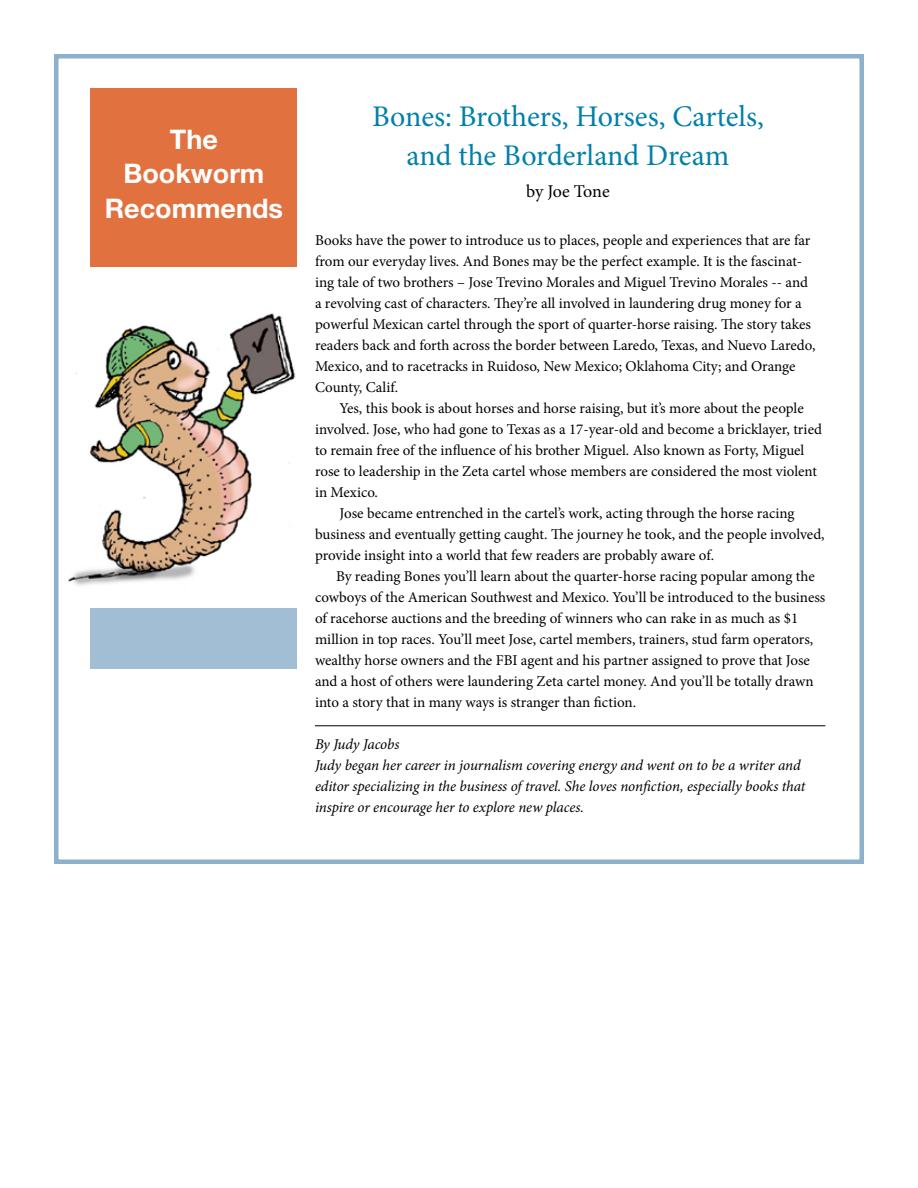
<style>
.page{position:relative;width:918px;height:1188px;background:#fff}
.page>*{position:absolute;margin:0;border:0;box-sizing:border-box;transform-origin:0 0}
.t1{font:30px/39px "Minion Pro";letter-spacing:-.005em;color:#0080aa;text-align:center}
.t2{font:700 27px/34.5px "Helvetica Neue LT Std";color:#fff;text-align:center}
.t3{font:18px "Minion Pro";letter-spacing:-.015em;color:#000}
.t4{font:15px/21px "Minion Pro";color:#000}
.t5{font:italic 15px/21px "Minion Pro";letter-spacing:-.01em;color:#000}
</style>
<div class="page">
<div style="left:54px;top:54px;width:810px;height:810px;border:4px solid #8db1cd"></div>
<div style="left:91px;top:88px;width:206px;height:178px;background:#e1723f"></div>
<div style="left:91px;top:608px;width:206px;height:61px;background:#a2bed5"></div>
<hr style="left:315px;top:725px;width:510px;height:1px;background:#000">
<img style="left:68px;top:313px;width:228px;height:273px">
<h2 class="t2" style="left:105px;top:121px;width:180px">The<br>Bookworm<br>Recommends</h2>
<h1 class="t1" style="left:372px;top:97px;width:393px">Bones: Brothers, Horses, Cartels, and the Borderland Dream</h1>
<p class="t3" style="left:526px;top:179px;width:85px">by Joe Tone</p>
<p class="t4" style="left:315px;top:230px;width:502px">Books have the power to introduce us to places, people and experiences that are far from our everyday lives. And Bones may be the perfect example. It is the fascinat&shy;ing tale of two brothers – Jose Trevino Morales and Miguel Trevino Morales -- and a revolving cast of characters. They’re all involved in laundering drug money for a powerful Mexican cartel through the sport of quarter-horse raising. The story takes readers back and forth across the border between Laredo, Texas, and Nuevo Laredo, Mexico, and to racetracks in Ruidoso, New Mexico; Oklahoma City; and Orange County, Calif.</p>
<p class="t4" style="left:339px;top:398px;width:466px">Yes, this book is about horses and horse raising, but it’s more about the people</p>
<p class="t4" style="left:315px;top:419px;width:509px">involved. Jose, who had gone to Texas as a 17-year-old and become a bricklayer, tried</p>
<p class="t4" style="left:315px;top:440px;width:491px">to remain free of the influence of his brother Miguel. Also known as Forty, Miguel</p>
<p class="t4" style="left:315px;top:461px;width:504px">rose to leadership in the Zeta cartel whose members are considered the most violent</p>
<p class="t4" style="left:315px;top:482px;width:65px">in Mexico.</p>
<p class="t4" style="left:339px;top:503px;width:457px">Jose became entrenched in the cartel’s work, acting through the horse racing</p>
<p class="t4" style="left:315px;top:524px;width:511px">business and eventually getting caught. The journey he took, and the people involved,</p>
<p class="t4" style="left:315px;top:545px;width:401px">provide insight into a world that few readers are probably aware of.</p>
<p class="t4" style="left:336px;top:566px;width:480px">By reading Bones you’ll learn about the quarter-horse racing popular among the</p>
<p class="t4" style="left:315px;top:587px;width:512px">cowboys of the American Southwest and Mexico. You’ll be introduced to the business</p>
<p class="t4" style="left:315px;top:608px;width:485px">of racehorse auctions and the breeding of winners who can rake in as much as $1</p>
<p class="t4" style="left:315px;top:629px;width:500px">million in top races. You’ll meet Jose, cartel members, trainers, stud farm operators,</p>
<p class="t4" style="left:315px;top:650px;width:497px">wealthy horse owners and the FBI agent and his partner assigned to prove that Jose</p>
<p class="t4" style="left:315px;top:671px;width:500px">and a host of others were laundering Zeta cartel money. And you’ll be totally drawn</p>
<p class="t4" style="left:315px;top:692px;width:323px">into a story that in many ways is stranger than fiction.</p>
<p class="t5" style="left:315px;top:734px;width:492px">By Judy Jacobs<br>Judy began her career in journalism covering energy and went on to be a writer and editor specializing in the business of travel. She loves nonfiction, especially books that inspire or encourage her to explore new places.</p>
</div>
